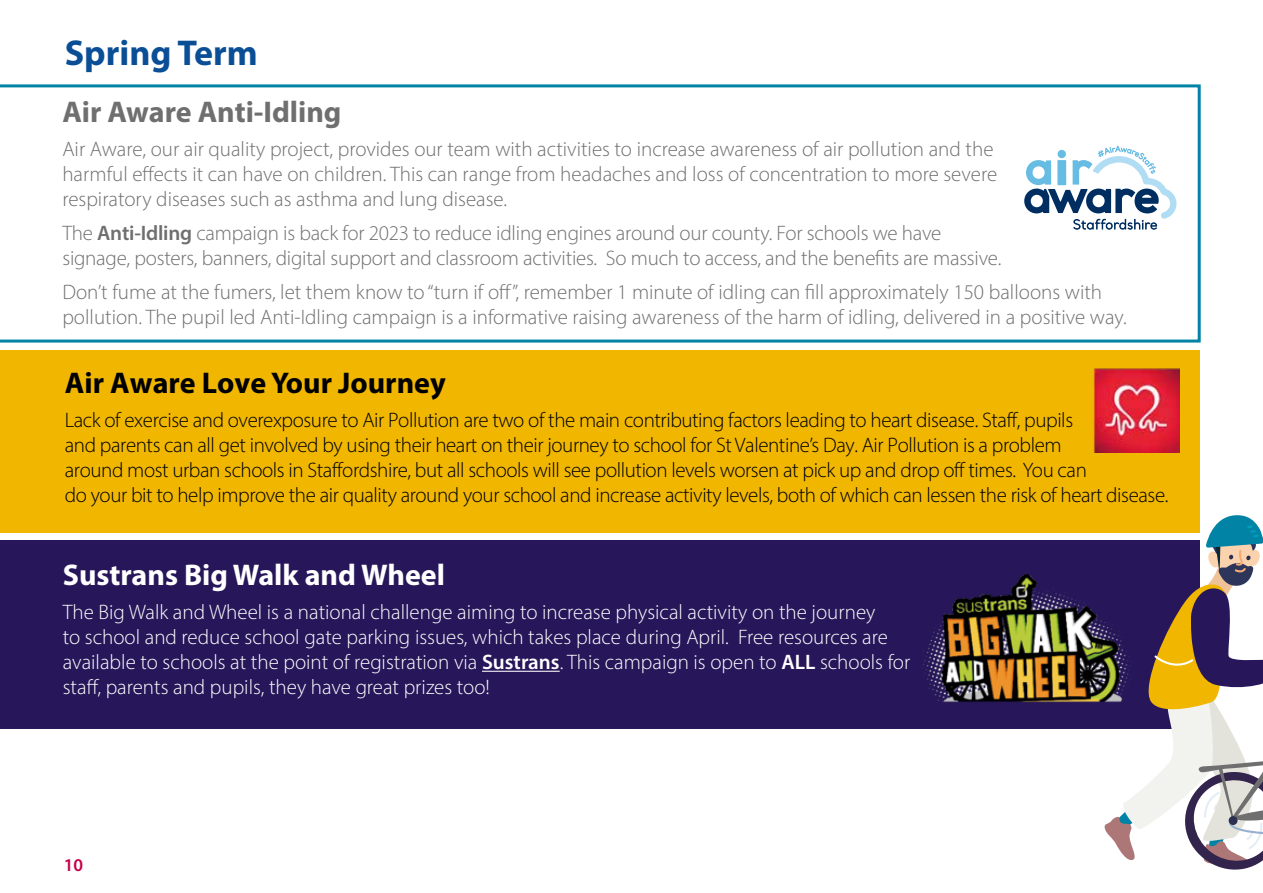
<style>
.page{position:relative;width:1263px;height:893px;background:#fff}
.page>*{position:absolute;margin:0;border:0;box-sizing:border-box;transform-origin:0 0}
.t1{font:700 36px "Myriad Pro";color:#0a4e96}
.t2{font:700 30px "Myriad Pro";color:#000}
.t3{font:700 30px "Myriad Pro";color:#fff}
.t4{font:700 30px "Myriad Pro";color:#706f6f}
.t5{font:300 21px/25.2px "Myriad Pro";color:#706f6f}
.t6{font:300 21px/25.2px "Myriad Pro";letter-spacing:-.02em;color:#000}
.t7{font:300 21px/25.2px "Myriad Pro";color:#fff}
.t8{font:600 18px "Myriad Pro";color:#c6014a}
.s1{font-weight:600}
</style>
<div class="page">
<div style="left:0;top:540px;width:1199px;height:188px;background:#27175a"></div>
<hr style="left:482px;top:671px;width:78px;height:1px;background:#fff">
<div style="left:0;top:350px;width:1199px;height:183px;background:#f0b600"></div>
<svg style="left:0;top:84px;width:1201px;height:259px"></svg>
<svg style="left:1024px;top:146px;width:153px;height:84px"></svg>
<img style="left:1094px;top:368px;width:86px;height:84px">
<svg style="left:1104px;top:514px;width:159px;height:356px"></svg>
<img style="left:855px;top:548px;width:371px;height:186px">
<h3 class="t1" style="left:65px;top:30px;width:194px">Spring Term</h3>
<p class="t4" style="left:62px;top:93px;width:281px">Air Aware Anti-Idling</p>
<p class="t5" style="left:62px;top:136px;width:936px">Air Aware, our air quality project, provides our team with activities to increase awareness of air pollution and the harmful effects it can have on children. This can range from headaches and loss of concentration to more severe respiratory diseases such as asthma and lung disease.</p>
<p class="t5" style="left:62px;top:220px;width:940px">The <span class="s1">Anti-Idling</span> campaign is back for 2023 to reduce idling engines around our county. For schools we have signage, posters, banners, digital support and classroom activities. So much to access, and the benefits are massive.</p>
<p class="t5" style="left:62px;top:279px;width:1066px">Don’t fume at the fumers, let them know to “turn if off”, remember 1 minute of idling can fill approximately 150 balloons with pollution. The pupil led Anti-Idling campaign is a informative raising awareness of the harm of idling, delivered in a positive way.</p>
<p class="t2" style="left:65px;top:363px;width:382px">Air Aware Love Your Journey</p>
<p class="t6" style="left:65px;top:407px;width:1105px">Lack of exercise and overexposure to Air Pollution are two of the main contributing factors leading to heart disease. Staff, pupils<br>and parents can all get involved by using their heart on their journey to school for St Valentine’s Day. Air Pollution is a problem<br>around most urban schools in Staffordshire, but all schools will see pollution levels worsen at pick up and drop off times. You can<br>do your bit to help improve the air quality around your school and increase activity levels, both of which can lessen the risk of heart disease.</p>
<p class="t3" style="left:63px;top:555px;width:384px">Sustrans Big Walk and Wheel</p>
<p class="t7" style="left:63px;top:599px;width:849px">The Big Walk and Wheel is a national challenge aiming to increase physical activity on the journey<br>to school and reduce school gate parking issues, which takes place during April. Free resources are available to schools at the point of registration via <span class="s1">Sustrans</span>. This campaign is open to <span class="s1">ALL</span> schools for staff, parents and pupils, they have great prizes too!</p>
<p class="t8" style="left:64px;top:853px;width:21px">10</p>
</div>
